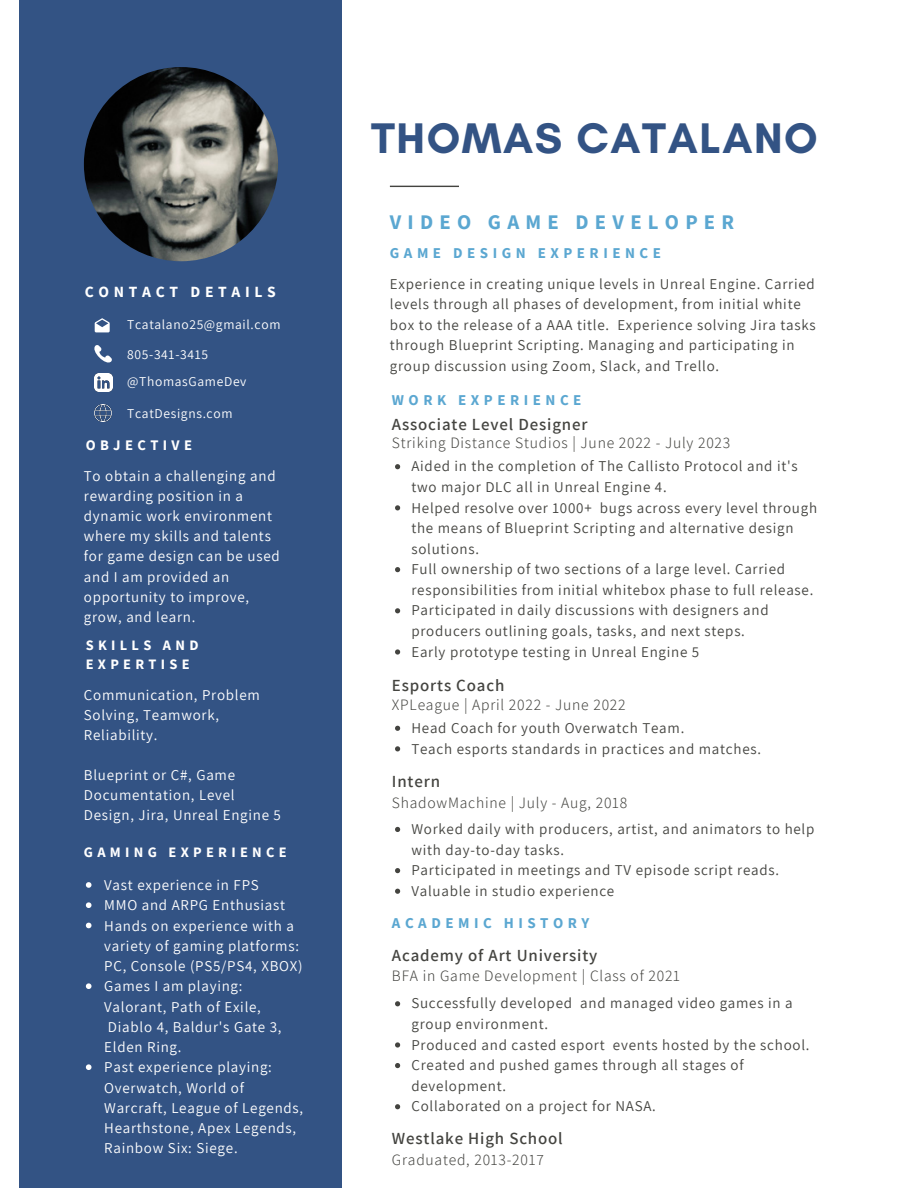
<style>
.page{position:relative;width:918px;height:1188px;background:#fff}
.page>*{position:absolute;margin:0;border:0;box-sizing:border-box;transform-origin:0 0}
.t1{font:700 43.65px "Glacial Indifference";letter-spacing:.035em;color:#335384}
.t2{font:700 20.7px "Source Sans Pro";letter-spacing:.3em;color:#5ba7d1}
.t3{font:600 16.95px "Assistant";letter-spacing:.05em;color:#444440}
.t4{font:700 15.6px "Source Sans Pro";letter-spacing:.3em;color:#fff}
.t5{font:300 15.45px "Assistant";letter-spacing:.05em;color:#444440}
.t6{font:15px/20.5px "Assistant";letter-spacing:.05em;color:#444440}
.t7{font:15px/20.1px "Assistant";letter-spacing:.05em;color:#fff}
.t8{font:700 15px "Source Sans Pro";letter-spacing:.3em;color:#5ba7d1}
.t9{font:700 14.55px "Source Sans Pro";letter-spacing:.3em;color:#fff}
.t10{font:700 14.4px/19.5px "Source Sans Pro";letter-spacing:.3em;color:#fff}
.t11{font:13.5px "Assistant";letter-spacing:.05em;color:#fff}
</style>
<div class="page">
<div style="left:20px;top:0;width:322px;height:1188px;background:#335384"></div>
<img style="left:84px;top:67px;width:194px;height:194px;border-radius:50%">
<svg style="left:390px;top:186px;width:69px;height:1px"></svg>
<svg style="left:95px;top:318px;width:15px;height:14px"></svg>
<svg style="left:94px;top:345px;width:18px;height:18px"></svg>
<img style="left:94px;top:374px;width:18px;height:18px">
<img style="left:95px;top:404px;width:16px;height:17px">
<svg style="left:395px;top:1001px;width:5px;height:5px"></svg>
<svg style="left:395px;top:1042px;width:5px;height:6px"></svg>
<svg style="left:395px;top:1063px;width:5px;height:5px"></svg>
<svg style="left:395px;top:1104px;width:5px;height:5px"></svg>
<svg style="left:86px;top:882px;width:5px;height:6px"></svg>
<svg style="left:86px;top:902px;width:5px;height:6px"></svg>
<svg style="left:86px;top:923px;width:5px;height:5px"></svg>
<svg style="left:86px;top:983px;width:5px;height:6px"></svg>
<svg style="left:86px;top:1064px;width:5px;height:6px"></svg>
<svg style="left:395px;top:827px;width:5px;height:5px"></svg>
<svg style="left:395px;top:868px;width:5px;height:5px"></svg>
<svg style="left:395px;top:889px;width:5px;height:5px"></svg>
<svg style="left:395px;top:464px;width:5px;height:5px"></svg>
<svg style="left:395px;top:505px;width:5px;height:5px"></svg>
<svg style="left:395px;top:567px;width:5px;height:5px"></svg>
<svg style="left:395px;top:608px;width:5px;height:5px"></svg>
<svg style="left:395px;top:649px;width:5px;height:6px"></svg>
<svg style="left:395px;top:726px;width:5px;height:5px"></svg>
<svg style="left:395px;top:746px;width:5px;height:5px"></svg>
<p class="t4" style="left:85px;top:282px;width:193px">CONTACT DETAILS</p>
<p class="t11" style="left:127px;top:315px;width:155px">Tcatalano25@gmail.com</p>
<p class="t11" style="left:127px;top:345px;width:83px">805-341-3415</p>
<p class="t11" style="left:127px;top:373px;width:121px">@ThomasGameDev</p>
<p class="t11" style="left:127px;top:404px;width:107px">TcatDesigns.com</p>
<p class="t9" style="left:86px;top:436px;width:108px">OBJECTIVE</p>
<p class="t7" style="left:84px;top:465px;width:197px">To obtain a challenging and rewarding position in a dynamic work environment where my skills and talents for game design can be used and I am provided an opportunity to improve, grow, and learn.</p>
<p class="t10" style="left:86px;top:635px;width:114px">SKILLS AND<br>EXPERTISE</p>
<p class="t7" style="left:84px;top:684px;width:178px">Communication, Problem<br>Solving, Teamwork,<br>Reliability.</p>
<p class="t7" style="left:84px;top:765px;width:199px">Blueprint or C#, Game<br>Documentation, Level<br>Design, Jira, Unreal Engine 5</p>
<p class="t10" style="left:84px;top:843px;width:204px">GAMING EXPERIENCE</p>
<p class="t7" style="left:104px;top:874px;width:156px">Vast experience in FPS</p>
<p class="t7" style="left:104px;top:895px;width:182px">MMO and ARPG Enthusiast</p>
<p class="t7" style="left:104px;top:915px;width:200px">Hands on experience with a variety of gaming platforms:<br>PC, Console (PS5/PS4, XBOX)</p>
<p class="t7" style="left:104px;top:976px;width:179px">Games I am playing:<br>Valorant, Path of Exile,<br>Diablo 4, Baldur's Gate 3,<br>Elden Ring.</p>
<p class="t7" style="left:104px;top:1057px;width:201px">Past experience playing:<br>Overwatch, World of<br>Warcraft, League of Legends,<br>Hearthstone, Apex Legends,<br>Rainbow Six: Siege.</p>
<p class="t1" style="left:371px;top:112px;width:448px">THOMAS CATALANO</p>
<p class="t2" style="left:390px;top:208px;width:346px">VIDEO GAME DEVELOPER</p>
<p class="t8" style="left:390px;top:244px;width:273px">GAME DESIGN EXPERIENCE</p>
<p class="t6" style="left:390px;top:273px;width:427px">Experience in creating unique levels in Unreal Engine. Carried levels through all phases of development, from initial white box to the release of a AAA title. Experience solving Jira tasks through Blueprint Scripting. Managing and participating in group discussion using Zoom, Slack, and Trello.</p>
<p class="t8" style="left:392px;top:390px;width:191px">WORK EXPERIENCE</p>
<p class="t3" style="left:392px;top:412px;width:197px">Associate Level Designer</p>
<p class="t5" style="left:392px;top:432px;width:340px">Striking Distance Studios | June 2022 - July 2023</p>
<p class="t6" style="left:411px;top:456px;width:388px">Aided in the completion of The Callisto Protocol and it's two major DLC all in Unreal Engine 4.</p>
<p class="t6" style="left:411px;top:497px;width:407px">Helped resolve over 1000+ bugs across every level through the means of Blueprint Scripting and alternative design solutions.</p>
<p class="t6" style="left:411px;top:558px;width:403px">Full ownership of two sections of a large level. Carried responsibilities from initial whitebox phase to full release.</p>
<p class="t6" style="left:411px;top:600px;width:359px">Participated in daily discussions with designers and producers outlining goals, tasks, and next steps.</p>
<p class="t6" style="left:411px;top:641px;width:289px">Early prototype testing in Unreal Engine 5</p>
<p class="t3" style="left:392px;top:674px;width:114px">Esports Coach</p>
<p class="t5" style="left:392px;top:694px;width:235px">XPLeague | April 2022 - June 2022</p>
<p class="t6" style="left:411px;top:717px;width:274px">Head Coach for youth Overwatch Team.</p>
<p class="t6" style="left:411px;top:738px;width:351px">Teach esports standards in practices and matches.</p>
<p class="t3" style="left:392px;top:770px;width:50px">Intern</p>
<p class="t5" style="left:392px;top:793px;width:237px">ShadowMachine | July - Aug, 2018</p>
<p class="t6" style="left:411px;top:818px;width:405px">Worked daily with producers, artist, and animators to help with day-to-day tasks.</p>
<p class="t6" style="left:411px;top:859px;width:369px">Participated in meetings and TV episode script reads.</p>
<p class="t6" style="left:411px;top:880px;width:204px">Valuable in studio experience</p>
<p class="t8" style="left:392px;top:913px;width:199px">ACADEMIC HISTORY</p>
<p class="t3" style="left:392px;top:944px;width:207px">Academy of Art University</p>
<p class="t5" style="left:392px;top:965px;width:290px">BFA in Game Development | Class of 2021</p>
<p class="t6" style="left:411px;top:993px;width:383px">Successfully developed and managed video games in a group environment.</p>
<p class="t6" style="left:411px;top:1034px;width:400px">Produced and casted esport events hosted by the school.</p>
<p class="t6" style="left:411px;top:1054px;width:334px">Created and pushed games through all stages of development.</p>
<p class="t6" style="left:411px;top:1096px;width:246px">Collaborated on a project for NASA.</p>
<p class="t3" style="left:392px;top:1127px;width:172px">Westlake High School</p>
<p class="t5" style="left:392px;top:1149px;width:153px">Graduated, 2013-2017</p>
</div>
